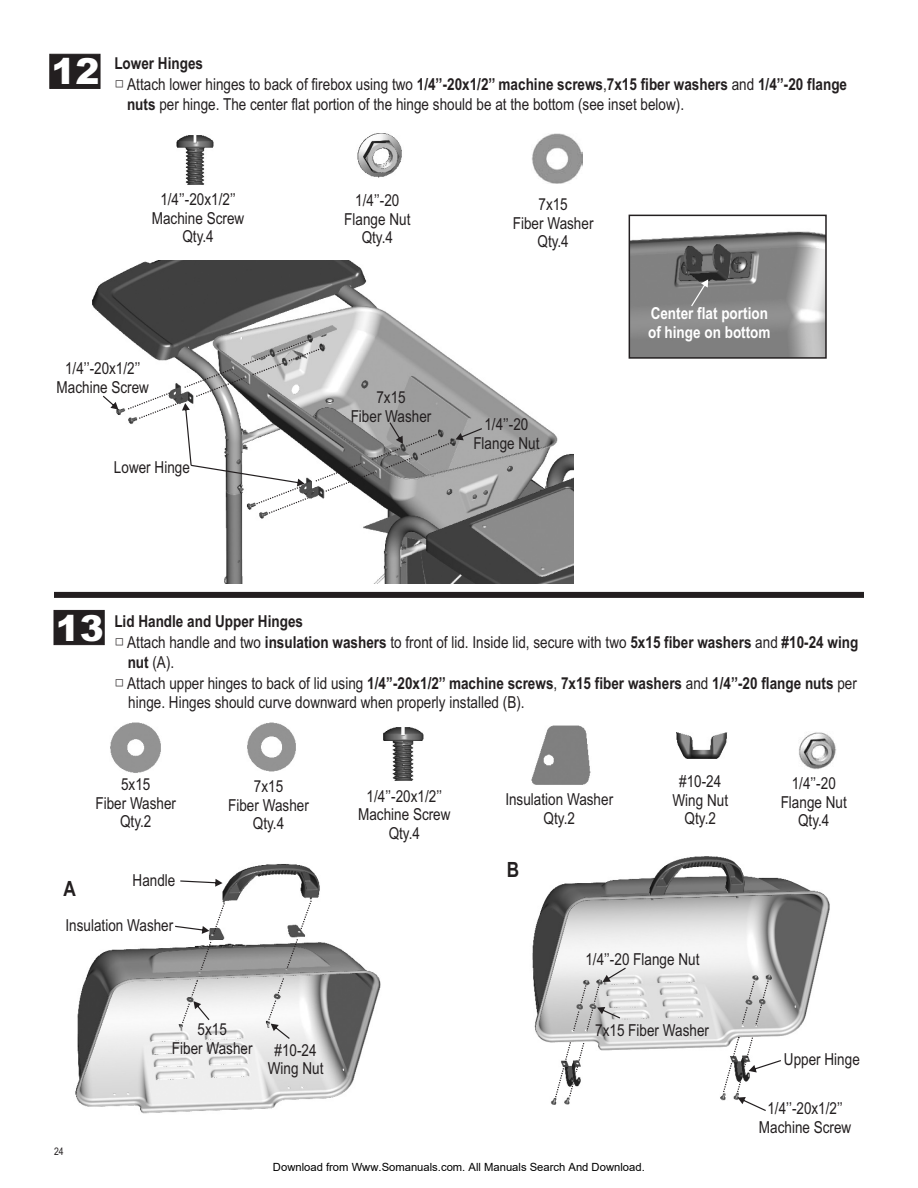
<style>
.page{position:relative;width:918px;height:1188px;background:#fff}
.page>*{position:absolute;margin:0;border:0;box-sizing:border-box;transform-origin:0 0}
.t1{font:900 36px "Arial";color:#fff}
.t2{font:700 21px "Arial Narrow";color:#231f20}
.t3{font:16.5px/18.8px "Arial Narrow";color:#231f20;text-align:center}
.t4{font:700 16.5px "Arial Narrow";color:#231f20}
.t5{font:700 16.5px/18.9px "Arial Narrow";color:#fff}
.t6{font:11.25px "Arial";color:#000}
.t7{font:10.5px "Arial Narrow";color:#231f20}
.s1{font-family:"Arial Unicode MS"}
.s2{font-weight:700}
</style>
<div class="page">
<div style="left:54px;top:592px;width:810px;height:6px;background:#231f20"></div>
<div style="left:50px;top:54px;width:50px;height:35px;background:#231f20;border:1px solid #231f20"></div>
<div style="left:54px;top:610px;width:50px;height:35px;background:#231f20"></div>
<img style="left:92px;top:260px;width:482px;height:324px">
<img style="left:629px;top:214px;width:197px;height:142px">
<img style="left:75px;top:864px;width:306px;height:250px">
<img style="left:532px;top:856px;width:298px;height:249px">
<div style="left:629px;top:215px;width:198px;height:144px;border:2px solid #231f20"></div>
<svg style="left:691px;top:279px;width:17px;height:27px"></svg>
<img style="left:357px;top:133px;width:45px;height:45px">
<img style="left:177px;top:135px;width:37px;height:50px">
<img style="left:531px;top:134px;width:51px;height:50px">
<svg style="left:103px;top:396px;width:15px;height:14px"></svg>
<svg style="left:127px;top:339px;width:355px;height:176px"></svg>
<img style="left:110px;top:722px;width:51px;height:51px">
<img style="left:247px;top:723px;width:49px;height:49px">
<img style="left:383px;top:727px;width:40px;height:54px">
<img style="left:532px;top:726px;width:59px;height:59px">
<img style="left:677px;top:733px;width:50px;height:26px">
<img style="left:799px;top:732px;width:37px;height:37px">
<svg style="left:180px;top:879px;width:43px;height:8px"></svg>
<svg style="left:175px;top:902px;width:51px;height:124px"></svg>
<svg style="left:267px;top:899px;width:46px;height:140px"></svg>
<svg style="left:722px;top:979px;width:59px;height:132px"></svg>
<svg style="left:554px;top:968px;width:72px;height:131px"></svg>
<h1 class="t1" style="left:52px;top:59px;width:50px">12</h1>
<p class="t4" style="left:114px;top:57px;width:90px">Lower Hinges</p>
<p class="t3" style="left:127px;top:76px;width:722px;line-height:19.8px;text-align:left;text-indent:-13px"><span class="s1">□</span> Attach lower hinges to back of firebox using two <span class="s2">1/4’’-20x1/2’’ machine screws</span>,<span class="s2">7x15 fiber washers</span> and <span class="s2">1/4’’-20 flange nuts</span> per hinge. The center flat portion of the hinge should be at the bottom (see inset below).</p>
<p class="t3" style="left:152px;top:191px;width:94px">1/4’’-20x1/2’’<br>Machine Screw<br>Qty.4</p>
<p class="t3" style="left:344px;top:192px;width:68px">1/4’’-20<br>Flange Nut<br>Qty.4</p>
<p class="t3" style="left:513px;top:196px;width:82px">7x15<br>Fiber Washer<br>Qty.4</p>
<p class="t5" style="left:648px;top:306px;width:124px">Center flat portion of hinge on bottom</p>
<p class="t3" style="left:57px;top:360px;width:94px">1/4’’-20x1/2’’<br>Machine Screw</p>
<p class="t3" style="left:114px;top:459px;width:77px">Lower Hinge</p>
<p class="t3" style="left:351px;top:390px;width:82px">7x15<br>Fiber Washer</p>
<p class="t3" style="left:473px;top:416px;width:68px">1/4’’-20<br>Flange Nut</p>
<h1 class="t1" style="left:56px;top:615px;width:50px">13</h1>
<p class="t4" style="left:114px;top:615px;width:190px">Lid Handle and Upper Hinges</p>
<p class="t3" style="left:128px;top:634px;width:732px;line-height:19.8px;text-align:left;text-indent:-13px"><span class="s1">□</span> Attach handle and two <span class="s2">insulation washers</span> to front of lid. Inside lid, secure with two <span class="s2">5x15 fiber washers</span> and <span class="s2">#10-24 wing nut</span> (A).</p>
<p class="t3" style="left:128px;top:675px;width:730px;line-height:19.6px;text-align:left;text-indent:-14px"><span class="s1">□</span> Attach upper hinges to back of lid using <span class="s2">1/4’’-20x1/2’’ machine screws</span>, <span class="s2">7x15 fiber washers</span> and <span class="s2">1/4’’-20 flange nuts</span> per hinge. Hinges should curve downward when properly installed (B).</p>
<p class="t3" style="left:95px;top:776px;width:82px">5x15<br>Fiber Washer<br>Qty.2</p>
<p class="t3" style="left:228px;top:778px;width:82px">7x15<br>Fiber Washer<br>Qty.4</p>
<p class="t3" style="left:358px;top:788px;width:94px">1/4’’-20x1/2’’<br>Machine Screw<br>Qty.4</p>
<p class="t3" style="left:505px;top:791px;width:109px">Insulation Washer<br>Qty.2</p>
<p class="t3" style="left:133px;top:872px;width:44px">Handle</p>
<p class="t3" style="left:66px;top:917px;width:109px">Insulation Washer</p>
<p class="t2" style="left:64px;top:881px;width:14px">A</p>
<p class="t2" style="left:507px;top:861px;width:14px">B</p>
<p class="t3" style="left:672px;top:773px;width:57px">#10-24<br>Wing Nut<br>Qty.2</p>
<p class="t3" style="left:585px;top:952px;width:116px">1/4’’-20 Flange Nut</p>
<p class="t3" style="left:781px;top:775px;width:68px">1/4’’-20<br>Flange Nut<br>Qty.4</p>
<p class="t7" style="left:54px;top:1147px;width:11px">24</p>
<p class="t3" style="left:172px;top:1022px;width:82px">5x15<br>Fiber Washer</p>
<p class="t3" style="left:595px;top:1023px;width:115px">7x15 Fiber Washer</p>
<p class="t3" style="left:268px;top:1042px;width:57px">#10-24<br>Wing Nut</p>
<p class="t3" style="left:784px;top:1052px;width:77px">Upper Hinge</p>
<p class="t3" style="left:759px;top:1100px;width:94px">1/4’’-20x1/2’’<br>Machine Screw</p>
<p class="t6" style="left:273px;top:1160px;width:373px">Download from Www.Somanuals.com. All Manuals Search And Download.</p>
</div>
